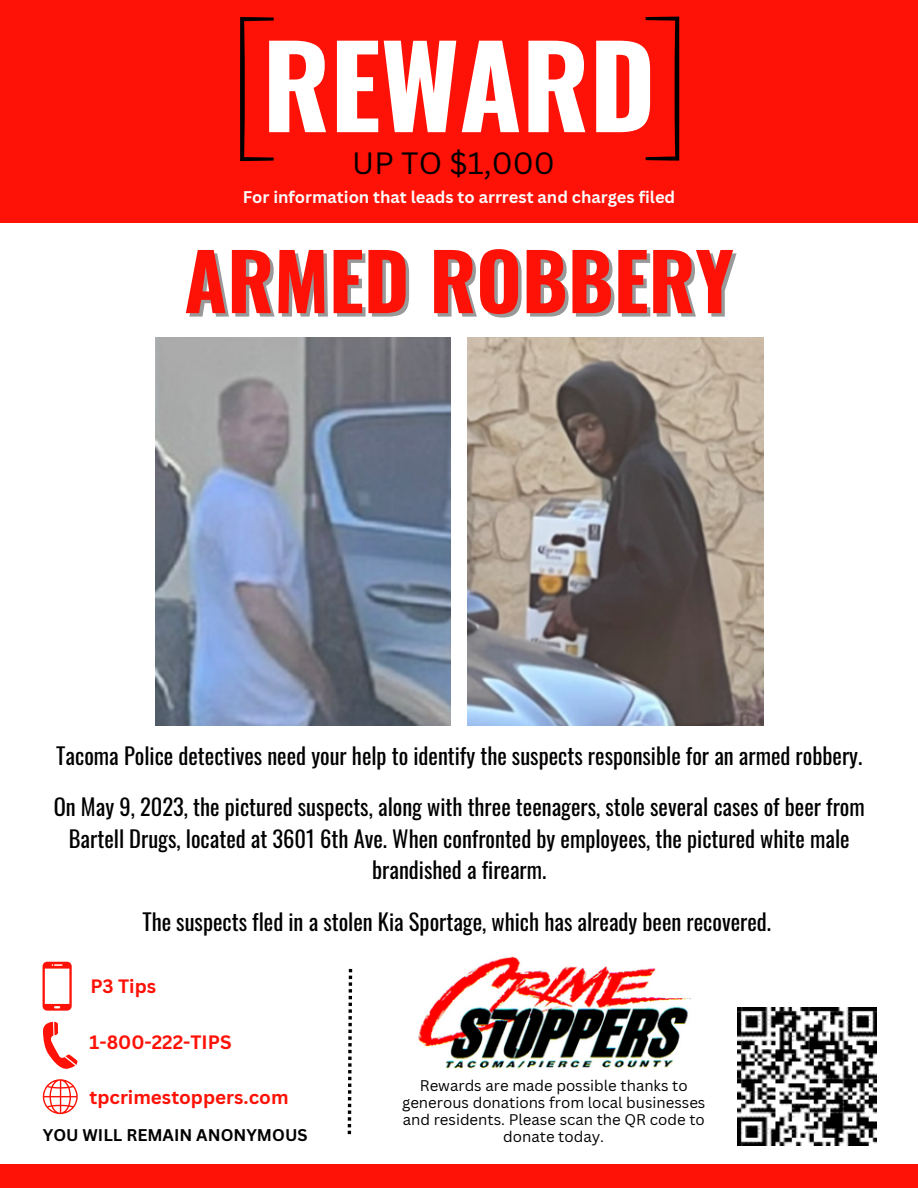
<style>
.page{position:relative;width:918px;height:1188px;background:#fff}
.page>*{position:absolute;margin:0;border:0;box-sizing:border-box;transform-origin:0 0}
.t1{font:700 112.95px "Oswald";color:#fff}
.t2{font:700 78px "Oswald";color:#fe1106}
.t3{font:30px "Canva Sans";color:#000}
.t4{font:22.5px/31.5px "Oswald";color:#000;text-align:center}
.t5{font:700 18.9px "Canva Sans";color:#fe1106}
.t6{font:700 16.5px "Canva Sans";color:#fafcfc}
.t7{font:700 16.5px "Canva Sans";color:#000}
.t8{font:15px/16.8px "Canva Sans";color:#000;text-align:center}
</style>
<div class="page">
<div style="left:0;top:0;width:918px;height:223px;background:#fe1106"></div>
<svg style="left:240px;top:17px;width:34px;height:144px"></svg>
<div style="left:0;top:1164px;width:918px;height:24px;background:#fe1106"></div>
<img style="left:418px;top:956px;width:273px;height:113px">
<svg style="left:646px;top:17px;width:33px;height:144px"></svg>
<svg style="left:43px;top:962px;width:29px;height:49px"></svg>
<svg style="left:43px;top:1022px;width:35px;height:47px"></svg>
<svg style="left:43px;top:1079px;width:35px;height:35px"></svg>
<img style="left:738px;top:1008px;width:138px;height:138px">
<svg style="left:348px;top:969px;width:4px;height:165px"></svg>
<img style="left:155px;top:337px;width:296px;height:388px">
<img style="left:468px;top:337px;width:295px;height:388px">
<p class="t1" style="left:262px;top:-3px;width:395px">REWARD</p>
<p class="t3" style="left:352px;top:142px;width:204px">UP TO $1,000</p>
<p class="t6" style="left:243px;top:185px;width:434px">For information that leads to arrrest and charges filed</p>
<p class="t2" style="left:184px;top:220px;width:551px">ARMED ROBBERY</p>
<p class="t4" style="left:56px;top:739px;width:807px">Tacoma Police detectives need your help to identify the suspects responsible for an armed robbery.</p>
<p class="t4" style="left:54px;top:790px;width:812px">On May 9, 2023, the pictured suspects, along with three teenagers, stole several cases of beer from<br>Bartell Drugs, located at 3601 6th Ave. When confronted by employees, the pictured white male brandished a firearm.</p>
<p class="t4" style="left:142px;top:905px;width:630px">The suspects fled in a stolen Kia Sportage, which has already been recovered.</p>
<p class="t5" style="left:90px;top:973px;width:67px">P3 Tips</p>
<p class="t5" style="left:90px;top:1029px;width:144px">1-800-222-TIPS</p>
<p class="t5" style="left:90px;top:1084px;width:201px">tpcrimestoppers.com</p>
<p class="t7" style="left:43px;top:1124px;width:266px">YOU WILL REMAIN ANONYMOUS</p>
<p class="t8" style="left:402px;top:1077px;width:305px">Rewards are made possible thanks to generous donations from local businesses and residents. Please scan the QR code to donate today.</p>
</div>
